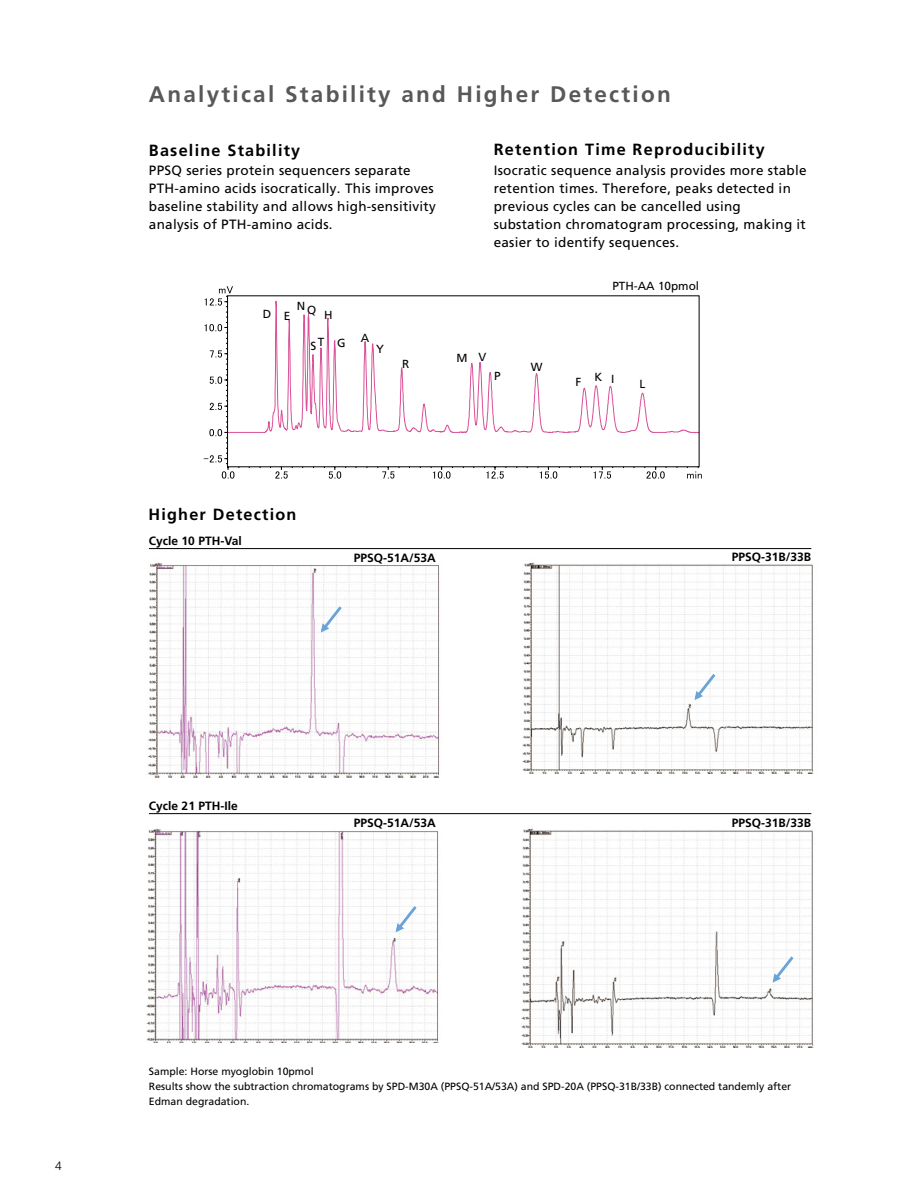
<style>
.page{position:relative;width:915px;height:1191px;background:#fff}
.page>*{position:absolute;margin:0;border:0;box-sizing:border-box;transform-origin:0 0}
.t1{font:700 22.5px "Frutiger LT Std";letter-spacing:.1em;color:#595757}
.t2{font:700 16.2px "Frutiger LT Std";letter-spacing:.075em;color:#000}
.t3{font:13.5px/18px "Frutiger LT Std";letter-spacing:.02em;color:#000}
.t4{font:700 12px "Frutiger LT Std";color:#000}
.t5{font:300 12px "Frutiger LT Std";color:#000}
.t6{font:11.7px "Frutiger LT Std";color:#040000}
.t7{font:11.7px "Frutiger LT Std";color:#000}
.t8{font:10.5px/15px "Frutiger LT Std";color:#000}
</style>
<div class="page">
<img style="left:147px;top:562px;width:293px;height:215px">
<img style="left:522px;top:562px;width:292px;height:211px">
<img style="left:146px;top:828px;width:293px;height:215px">
<img style="left:521px;top:828px;width:293px;height:219px">
<svg style="left:270px;top:467px;width:23px;height:11px"></svg>
<svg style="left:324px;top:467px;width:22px;height:11px"></svg>
<svg style="left:377px;top:467px;width:22px;height:11px"></svg>
<svg style="left:431px;top:467px;width:22px;height:11px"></svg>
<svg style="left:484px;top:467px;width:22px;height:11px"></svg>
<svg style="left:537px;top:467px;width:23px;height:11px"></svg>
<svg style="left:591px;top:467px;width:22px;height:11px"></svg>
<svg style="left:644px;top:467px;width:22px;height:11px"></svg>
<svg style="left:686px;top:467px;width:15px;height:11px"></svg>
<svg style="left:204px;top:286px;width:35px;height:192px"></svg>
<svg style="left:227px;top:286px;width:470px;height:149px"></svg>
<hr style="left:149px;top:548px;width:662px;height:1px;background:#000">
<svg style="left:318px;top:603px;width:26px;height:31px"></svg>
<svg style="left:692px;top:671px;width:26px;height:31px"></svg>
<hr style="left:149px;top:813px;width:662px;height:1px;background:#000">
<svg style="left:393px;top:903px;width:26px;height:31px"></svg>
<svg style="left:770px;top:953px;width:26px;height:31px"></svg>
<h1 class="t1" style="left:149px;top:81px;width:523px">Analytical Stability and Higher Detection</h1>
<p class="t2" style="left:149px;top:140px;width:153px">Baseline Stability</p>
<p class="t3" style="left:149px;top:161px;width:288px">PPSQ series protein sequencers separate PTH-amino acids isocratically. This improves baseline stability and allows high-sensitivity analysis of PTH-amino acids.</p>
<p class="t2" style="left:493px;top:140px;width:272px">Retention Time Reproducibility</p>
<p class="t3" style="left:493px;top:161px;width:314px">Isocratic sequence analysis provides more stable retention times. Therefore, peaks detected in previous cycles can be cancelled using substation chromatogram processing, making it easier to identify sequences.</p>
<p class="t7" style="left:612px;top:279px;width:88px">PTH-AA 10pmol</p>
<p class="t6" style="left:263px;top:308px;width:29px">D E</p>
<p class="t6" style="left:297px;top:301px;width:21px">NQ</p>
<p class="t6" style="left:310px;top:337px;width:15px">ST</p>
<p class="t6" style="left:324px;top:308px;width:10px">H</p>
<p class="t6" style="left:337px;top:336px;width:10px">G</p>
<p class="t6" style="left:360px;top:331px;width:10px">A</p>
<p class="t6" style="left:376px;top:342px;width:9px">Y</p>
<p class="t6" style="left:402px;top:357px;width:9px">R</p>
<p class="t6" style="left:456px;top:351px;width:31px">M V</p>
<p class="t6" style="left:494px;top:369px;width:8px">P</p>
<p class="t6" style="left:530px;top:359px;width:13px">W</p>
<p class="t6" style="left:575px;top:372px;width:40px">F KI</p>
<p class="t6" style="left:639px;top:377px;width:7px">L</p>
<p class="t2" style="left:148px;top:505px;width:149px">Higher Detection</p>
<p class="t4" style="left:149px;top:534px;width:94px">Cycle 10 PTH-Val</p>
<p class="t4" style="left:353px;top:550px;width:84px">PPSQ-51A/53A</p>
<p class="t4" style="left:731px;top:550px;width:81px">PPSQ-31B/33B</p>
<p class="t4" style="left:149px;top:799px;width:90px">Cycle 21 PTH-Ile</p>
<p class="t4" style="left:353px;top:815px;width:84px">PPSQ-51A/53A</p>
<p class="t4" style="left:731px;top:815px;width:81px">PPSQ-31B/33B</p>
<p class="t5" style="left:55px;top:1158px;width:8px">4</p>
<p class="t8" style="left:149px;top:1064px;width:643px">Sample: Horse myoglobin 10pmol<br>Results show the subtraction chromatograms by SPD-M30A (PPSQ-51A/53A) and SPD-20A (PPSQ-31B/33B) connected tandemly after<br>Edman degradation.</p>
</div>
